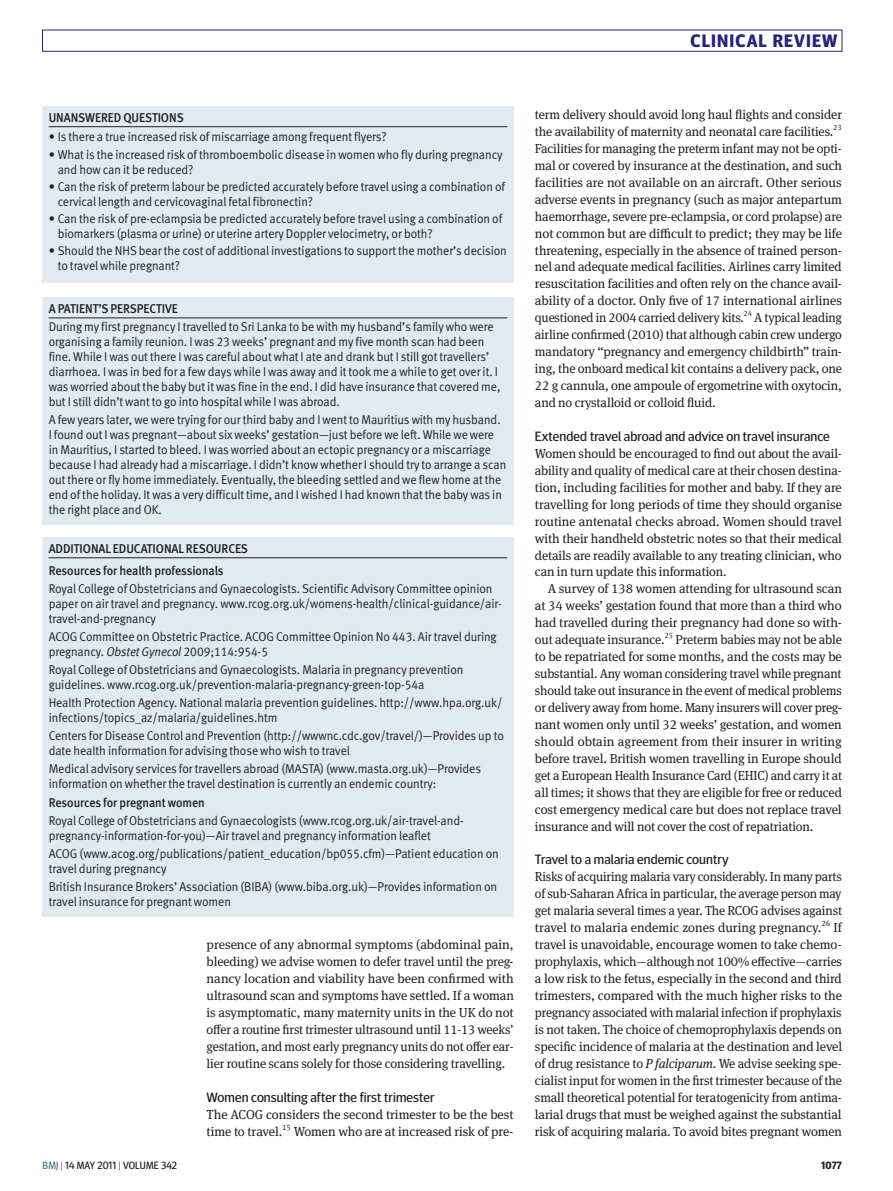
<style>
.page{position:relative;width:893px;height:1191px;background:#fff}
.page>*{position:absolute;margin:0;border:0;box-sizing:border-box;transform-origin:0 0}
.t1{font:700 18px "Meta Headline OT";letter-spacing:.06em;color:#26237b}
.subhead2{font:13.5px "Meta Headline OT";letter-spacing:.01em;color:#231f20;scale:1.05 1}
.body{font:13.05px/17px "Meta Serif Pro";letter-spacing:-.01em;color:#231f20;text-align:justify}
.body-2{font:13.05px/17px "Meta Serif Pro";letter-spacing:-.01em;color:#231f20;text-align:justify;scale:.96 1}
.body_indent{font:13.05px/17px "Meta Serif Pro";letter-spacing:-.01em;color:#231f20;text-align:justify}
.box_text_lists{font:12.75px/15px "Meta Normal LF";letter-spacing:-.005em;color:#231f20;scale:.95 1}
.box_text_bullet_lis{font:12.75px/15px "Meta Normal LF";letter-spacing:-.005em;color:#231f20;scale:.95 1}
.box_text{font:12.75px/15px "Meta Normal LF";letter-spacing:-.005em;color:#231f20;scale:.95 1}
.box_text_head{font:12.75px "Meta Medium LF";letter-spacing:-.005em;color:#231f20;scale:.95 1}
.box_text_head_2{font:12.75px "Meta Medium LF";letter-spacing:-.005em;color:#231f20;scale:.95 1}
.t2{font:10.5px "Meta Headline OT";letter-spacing:.01em;color:#231f20}
.t3{font:700 10.5px "Meta Headline OT";color:#231f20}
.body-3{font:7.8px "Meta Serif Pro";color:#231f20}
.body_indent-2{font:7.8px "Meta Serif Pro";color:#231f20}
.s1{font-style:italic}
.s2{color:#3c7b93}
.s3{font-weight:300}
</style>
<div class="page">
<div style="left:42px;top:106px;width:472px;height:176px;background:#e0ebf0"></div>
<hr style="left:49px;top:126px;width:458px;height:1px;background:#231f20">
<div style="left:42px;top:297px;width:472px;height:227px;background:#e0ebf0"></div>
<hr style="left:49px;top:318px;width:458px;height:1px;background:#231f20">
<div style="left:42px;top:537px;width:472px;height:379px;background:#e0ebf0"></div>
<hr style="left:49px;top:557px;width:458px;height:1px;background:#231f20">
<h1 class="t1" style="left:691px;top:30px;width:148px">CLINICAL REVIEW</h1>
<p class="box_text_head" style="left:49px;top:110px;width:144px">UNANSWERED QUESTIONS</p>
<p class="box_text_bullet_lis" style="left:49px;top:129px;width:357px">• Is there a true increased risk of miscarriage among frequent flyers?</p>
<p class="box_text_bullet_lis" style="left:58px;top:146px;width:470px;text-indent:-9px">• What is the increased risk of thromboembolic disease in women who fly during pregnancy and how can it be reduced?</p>
<p class="box_text_bullet_lis" style="left:58px;top:179px;width:472px;text-indent:-9px">• Can the risk of preterm labour be predicted accurately before travel using a combination of cervical length and cervicovaginal fetal fibronectin?</p>
<p class="box_text_bullet_lis" style="left:58px;top:211px;width:469px;text-indent:-9px">• Can the risk of pre-eclampsia be predicted accurately before travel using a combination of biomarkers (plasma or urine) or uterine artery Doppler velocimetry, or both?</p>
<p class="box_text_bullet_lis" style="left:58px;top:243px;width:474px;text-indent:-9px">• Should the NHS bear the cost of additional investigations to support the mother’s decision to travel while pregnant?</p>
<p class="box_text_head" style="left:49px;top:301px;width:137px">A PATIENT’S PERSPECTIVE</p>
<p class="box_text" style="left:49px;top:318px;width:477px">During my first pregnancy I travelled to Sri Lanka to be with my husband’s family who were organising a family reunion. I was 23 weeks’ pregnant and my five month scan had been fine. While I was out there I was careful about what I ate and drank but I still got travellers’ diarrhoea. I was in bed for a few days while I was away and it took me a while to get over it. I was worried about the baby but it was fine in the end. I did have insurance that covered me, but I still didn’t want to go into hospital while I was abroad.</p>
<p class="box_text_lists" style="left:49px;top:411px;width:483px">A few years later, we were trying for our third baby and I went to Mauritius with my husband.<br>I found out I was pregnant—about six weeks’ gestation—just before we left. While we were in Mauritius, I started to bleed. I was worried about an ectopic pregnancy or a miscarriage because I had already had a miscarriage. I didn’t know whether I should try to arrange a scan out there or fly home immediately. Eventually, the bleeding settled and we flew home at the end of the holiday. It was a very difficult time, and I wished I had known that the baby was in the right place and OK.</p>
<p class="box_text_head" style="left:49px;top:541px;width:211px">ADDITIONAL EDUCATIONAL RESOURCES</p>
<p class="box_text_head_2" style="left:49px;top:563px;width:186px">Resources for health professionals</p>
<p class="box_text_lists" style="left:49px;top:580px;width:478px">Royal College of Obstetricians and Gynaecologists. Scientific Advisory Committee opinion paper on air travel and pregnancy. www.rcog.org.uk/womens-health/clinical-guidance/air&shy;travel-and-pregnancy</p>
<p class="box_text_lists" style="left:49px;top:628px;width:473px">ACOG Committee on Obstetric Practice. ACOG Committee Opinion No 443. Air travel during pregnancy. <span class="s1">Obstet Gynecol</span> 2009;114:954-5</p>
<p class="box_text_lists" style="left:49px;top:661px;width:438px">Royal College of Obstetricians and Gynaecologists. Malaria in pregnancy prevention guidelines. www.rcog.org.uk/prevention-malaria-pregnancy-green-top-54a</p>
<p class="box_text_lists" style="left:49px;top:694px;width:479px">Health Protection Agency. National malaria prevention guidelines. http://www.hpa.org.uk/ infections/topics_az/malaria/guidelines.htm</p>
<p class="box_text_lists" style="left:49px;top:727px;width:481px">Centers for Disease Control and Prevention (http://wwwnc.cdc.gov/travel/)—Provides up to date health information for advising those who wish to travel</p>
<p class="box_text_lists" style="left:49px;top:760px;width:457px">Medical advisory services for travellers abroad (MASTA) (www.masta.org.uk)—Provides information on whether the travel destination is currently an endemic country:</p>
<p class="box_text_head_2" style="left:49px;top:795px;width:166px">Resources for pregnant women</p>
<p class="box_text_lists" style="left:49px;top:813px;width:438px">Royal College of Obstetricians and Gynaecologists (www.rcog.org.uk/air-travel-and&shy;pregnancy-information-for-you)—Air travel and pregnancy information leaflet</p>
<p class="box_text_lists" style="left:49px;top:846px;width:475px">ACOG (www.acog.org/publications/patient_education/bp055.cfm)—Patient education on travel during pregnancy</p>
<p class="box_text_lists" style="left:49px;top:879px;width:474px">British Insurance Brokers’ Association (BIBA) (www.biba.org.uk)—Provides information on travel insurance for pregnant women</p>
<p class="body" style="left:207px;top:935px;width:309px">presence of any abnormal symptoms (abdominal pain, bleeding) we advise women to defer travel until the preg&shy;nancy location and viability have been confirmed with ultrasound scan and symptoms have settled. If a woman is asymptomatic, many maternity units in the UK do not offer a routine first trimester ultrasound until 11-13 weeks’ gestation, and most early pregnancy units do not offer ear&shy;lier routine scans solely for those considering travelling.</p>
<p class="subhead2" style="left:207px;top:1088px;width:219px">Women consulting after the first trimester</p>
<p class="body" style="left:207px;top:1104px;width:308px">The ACOG considers the second trimester to be the best time to travel.</p>
<p class="body-3" style="left:282px;top:1121px;width:10px">15</p>
<p class="body" style="left:294px;top:1121px;width:221px">Women who are at increased risk of pre-</p>
<p class="body" style="left:535px;top:105px;width:309px">term delivery should avoid long haul flights and consider the availability of maternity and neonatal care facilities.<sup>23<br></sup>Facilities for managing the preterm infant may not be opti&shy;mal or covered by insurance at the destination, and such facilities are not available on an aircraft. Other serious adverse events in pregnancy (such as major antepartum haemorrhage, severe pre-eclampsia, or cord prolapse) are not common but are difficult to predict; they may be life threatening, especially in the absence of trained person&shy;nel and adequate medical facilities. Airlines carry limited resuscitation facilities and often rely on the chance avail&shy;ability of a doctor. Only five of 17 international airlines questioned in 2004 carried delivery kits.<sup>24</sup> A typical leading airline confirmed (2010) that although cabin crew undergo mandatory “pregnancy and emergency childbirth” train&shy;ing, the onboard medical kit contains a delivery pack, one 22 g cannula, one ampoule of ergometrine with oxytocin, and no crystalloid or colloid fluid.</p>
<p class="subhead2" style="left:535px;top:428px;width:282px">Extended travel abroad and advice on travel insurance</p>
<p class="body" style="left:535px;top:444px;width:309px">Women should be encouraged to find out about the avail&shy;ability and quality of medical care at their chosen destina&shy;tion, including facilities for mother and baby. If they are travelling for long periods of time they should organise routine antenatal checks abroad. Women should travel with their handheld obstetric notes so that their medical details are readily available to any treating clinician, who can in turn update this information.</p>
<p class="body_indent" style="left:535px;top:579px;width:309px;text-indent:13px">A survey of 138 women attending for ultrasound scan at 34 weeks’ gestation found that more than a third who had travelled during their pregnancy had done so with&shy;out adequate insurance.</p>
<p class="body_indent-2" style="left:665px;top:630px;width:10px">25</p>
<p class="body_indent" style="left:535px;top:630px;width:309px;text-indent:141px">Preterm babies may not be able to be repatriated for some months, and the costs may be substantial. Any woman considering travel while pregnant should take out insurance in the event of medical problems or delivery away from home. Many insurers will cover preg&shy;nant women only until 32 weeks’ gestation, and women should obtain agreement from their insurer in writing before travel. British women travelling in Europe should get a European Health Insurance Card (EHIC) and carry it at all times; it shows that they are eligible for free or reduced cost emergency medical care but does not replace travel insurance and will not cover the cost of repatriation.</p>
<p class="subhead2" style="left:535px;top:851px;width:186px">Travel to a malaria endemic country</p>
<p class="body-2" style="left:535px;top:867px;width:321px">Risks of acquiring malaria vary considerably. In many parts of sub-Saharan Africa in particular, the average person may get malaria several times a year. The RCOG advises against travel to malaria endemic zones during pregnancy.<sup>26</sup> If travel is unavoidable, encourage women to take chemo&shy;prophylaxis, which—although not 100% effective—carries a low risk to the fetus, especially in the second and third trimesters, compared with the much higher risks to the pregnancy associated with malarial infection if prophylaxis is not taken. The choice of chemoprophylaxis depends on specific incidence of malaria at the destination and level of drug resistance to <span class="s1">P falciparum</span>. We advise seeking spe&shy;cialist input for women in the first trimester because of the small theoretical potential for teratogenicity from antima&shy;larial drugs that must be weighed against the substantial risk of acquiring malaria. To avoid bites pregnant women</p>
<p class="t2" style="left:43px;top:1159px;width:136px"><span class="s2">BMJ</span> <span class="s3">|</span> 14 MAY 2011 <span class="s3">|</span> VOLUME 342</p>
<p class="t3" style="left:821px;top:1159px;width:22px">1077</p>
</div>
